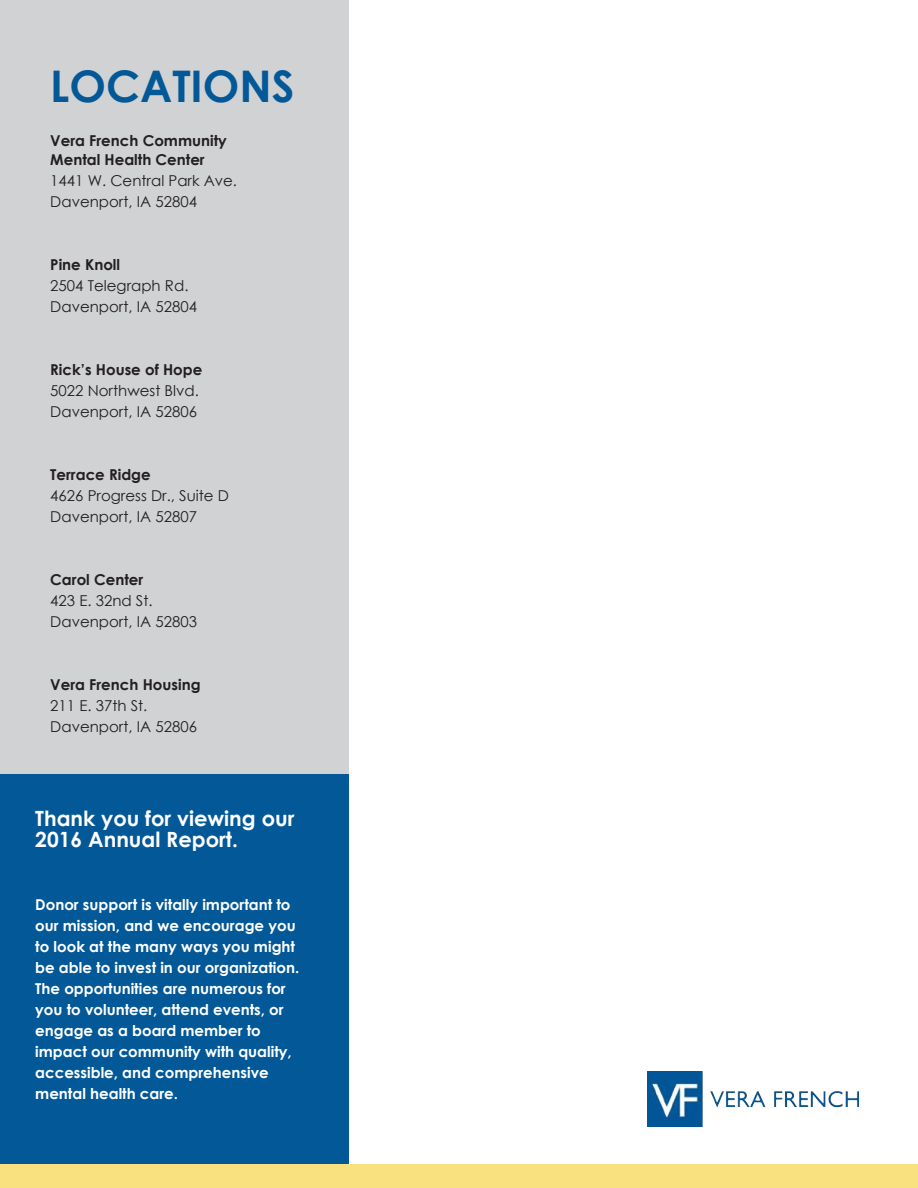
<style>
.page{position:relative;width:918px;height:1188px;background:#fff}
.page>*{position:absolute;margin:0;border:0;box-sizing:border-box;transform-origin:0 0}
.t1{font:700 43.65px "Century Gothic";color:#035897}
.t2{font:700 21px/21px "Century Gothic";color:#fff}
.t3{font:700 15px/21px "Century Gothic";color:#fff}
.t4{font:15px/21px "Century Gothic";color:#231f20}
.t5{font:700 15px/19.5px "Century Gothic";color:#231f20}
</style>
<div class="page">
<div style="left:0;top:0;width:348px;height:1188px;background:#d0d2d3"></div>
<img style="left:648px;top:1071px;width:211px;height:56px">
<div style="left:0;top:774px;width:348px;height:414px;background:#035897"></div>
<div style="left:0;top:1165px;width:918px;height:23px;background:#f8e17e"></div>
<h1 class="t1" style="left:50px;top:53px;width:246px">LOCATIONS</h1>
<p class="t5" style="left:50px;top:130px;width:178px">Vera French Community<br>Mental Health Center</p>
<p class="t4" style="left:50px;top:170px;width:188px">1441 W. Central Park Ave.<br>Davenport, IA 52804</p>
<p class="t5" style="left:50px;top:254px;width:71px">Pine Knoll</p>
<p class="t4" style="left:50px;top:275px;width:148px">2504 Telegraph Rd.<br>Davenport, IA 52804</p>
<p class="t5" style="left:50px;top:359px;width:154px">Rick’s House of Hope</p>
<p class="t4" style="left:50px;top:380px;width:150px">5022 Northwest Blvd.<br>Davenport, IA 52806</p>
<p class="t5" style="left:50px;top:464px;width:102px">Terrace Ridge</p>
<p class="t4" style="left:50px;top:485px;width:180px">4626 Progress Dr., Suite D<br>Davenport, IA 52807</p>
<p class="t5" style="left:50px;top:569px;width:95px">Carol Center</p>
<p class="t4" style="left:50px;top:590px;width:148px">423 E. 32nd St.<br>Davenport, IA 52803</p>
<p class="t5" style="left:50px;top:674px;width:152px">Vera French Housing</p>
<p class="t4" style="left:50px;top:695px;width:148px">211 E. 37th St.<br>Davenport, IA 52806</p>
<h2 class="t2" style="left:35px;top:807px;width:261px">Thank you for viewing our<br>2016 Annual Report.</h2>
<p class="t3" style="left:35px;top:893px;width:265px">Donor support is vitally important to our mission, and we encourage you to look at the many ways you might be able to invest in our organization.<br>The opportunities are numerous for you to volunteer, attend events, or engage as a board member to impact our community with quality, accessible, and comprehensive mental health care.</p>
</div>
